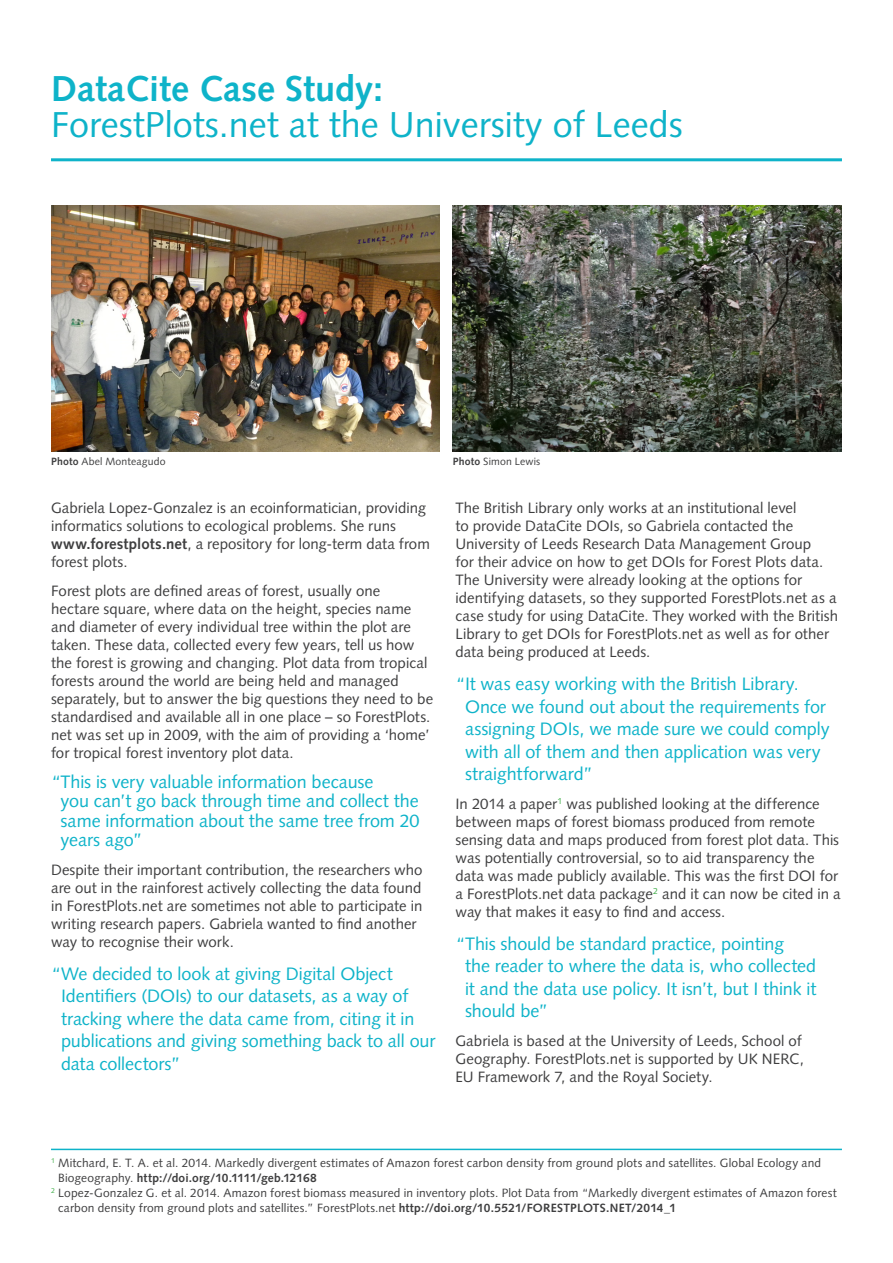
<style>
.page{position:relative;width:893px;height:1263px;background:#fff}
.page>*{position:absolute;margin:0;border:0;box-sizing:border-box;transform-origin:0 0}
.Subhead{font:36px/36px "Syntax";color:#0eb3c9}
.Body_Copy{font:18px/22.5px "Syntax";letter-spacing:-.005em;color:#0eb3c9}
.Body_Copy-2{font:15px/18px "Syntax";color:#3e3e3f}
.Body_Copy-3{font:12px/15px "Syntax";letter-spacing:.01em;color:#3e3e3f}
.Body_Copy_Rule_Below{font:10.5px "Syntax";letter-spacing:.015em;color:#3e3e3f}
.s1{font-weight:700}
</style>
<div class="page">
<hr style="left:51px;top:158px;width:791px;height:3px;background:#0eb3c9">
<hr style="left:51px;top:1149px;width:791px;height:1px;background:#0eb3c9">
<img style="left:453px;top:206px;width:389px;height:246px">
<img style="left:51px;top:206px;width:389px;height:246px">
<p class="Subhead" style="left:51px;top:71px;width:633px"><span class="s1">DataCite Case Study:<br></span>ForestPlots.net at the University of Leeds</p>
<p class="Body_Copy_Rule_Below" style="left:51px;top:455px;width:116px"><span class="s1">Photo</span> Abel Monteagudo</p>
<p class="Body_Copy_Rule_Below" style="left:453px;top:455px;width:89px"><span class="s1">Photo</span> Simon Lewis</p>
<p class="Body_Copy-2" style="left:51px;top:499px;width:380px">Gabriela Lopez-Gonzalez is an ecoinformatician, providing informatics solutions to ecological problems. She runs <span class="s1">www.forestplots.net</span>, a repository for long-term data from forest plots.</p>
<p class="Body_Copy-2" style="left:51px;top:581px;width:384px">Forest plots are defined areas of forest, usually one<br>hectare square, where data on the height, species name and diameter of every individual tree within the plot are taken. These data, collected every few years, tell us how the forest is growing and changing. Plot data from tropical forests around the world are being held and managed separately, but to answer the big questions they need to be standardised and available all in one place – so ForestPlots. net was set up in 2009, with the aim of providing a ‘home’ for tropical forest inventory plot data.</p>
<p class="Body_Copy" style="left:61px;top:772px;width:360px;line-height:19.5px;text-indent:-10px">“This is very valuable information because<br>you can’t go back through time and collect the same information about the same tree from 20 years ago”</p>
<p class="Body_Copy-2" style="left:51px;top:860px;width:373px">Despite their important contribution, the researchers who are out in the rainforest actively collecting the data found in ForestPlots.net are sometimes not able to participate in writing research papers. Gabriela wanted to find another way to recognise their work.</p>
<p class="Body_Copy" style="left:61px;top:962px;width:376px;text-indent:-10px">“We decided to look at giving Digital Object Identifiers (DOIs) to our datasets, as a way of tracking where the data came from, citing it in publications and giving something back to all our data collectors”</p>
<p class="Body_Copy-2" style="left:455px;top:499px;width:384px">The British Library only works at an institutional level<br>to provide DataCite DOIs, so Gabriela contacted the University of Leeds Research Data Management Group<br>for their advice on how to get DOIs for Forest Plots data.<br>The University were already looking at the options for identifying datasets, so they supported ForestPlots.net as a case study for using DataCite. They worked with the British Library to get DOIs for ForestPlots.net as well as for other data being produced at Leeds.</p>
<p class="Body_Copy" style="left:465px;top:673px;width:366px;text-indent:-10px">“It was easy working with the British Library.<br>Once we found out about the requirements for assigning DOIs, we made sure we could comply with all of them and then application was very straightforward”</p>
<p class="Body_Copy-2" style="left:455px;top:794px;width:387px">In 2014 a paper<sup>1</sup> was published looking at the difference between maps of forest biomass produced from remote sensing data and maps produced from forest plot data. This was potentially controversial, so to aid transparency the data was made publicly available. This was the first DOI for a ForestPlots.net data package<sup>2</sup> and it can now be cited in a way that makes it easy to find and access.</p>
<p class="Body_Copy" style="left:465px;top:932px;width:353px;text-indent:-10px">“This should be standard practice, pointing<br>the reader to where the data is, who collected it and the data use policy. It isn’t, but I think it should be”</p>
<p class="Body_Copy-2" style="left:455px;top:1031px;width:350px">Gabriela is based at the University of Leeds, School of<br>Geography. ForestPlots.net is supported by UK NERC,<br>EU Framework 7, and the Royal Society.</p>
<p class="Body_Copy-3" style="left:58px;top:1155px;width:765px;text-indent:-7px"><sup>1</sup> Mitchard, E. T. A. et al. 2014. Markedly divergent estimates of Amazon forest carbon density from ground plots and satellites. Global Ecology and<br>Biogeography. <span class="s1">http://doi.org/10.1111/geb.12168</span></p>
<p class="Body_Copy-3" style="left:58px;top:1185px;width:780px;text-indent:-7px"><sup>2</sup> Lopez-Gonzalez G. et al. 2014. Amazon forest biomass measured in inventory plots. Plot Data from “Markedly divergent estimates of Amazon forest carbon density from ground plots and satellites.” ForestPlots.net <span class="s1">http://doi.org/10.5521/FORESTPLOTS.NET/2014_1</span></p>
</div>
